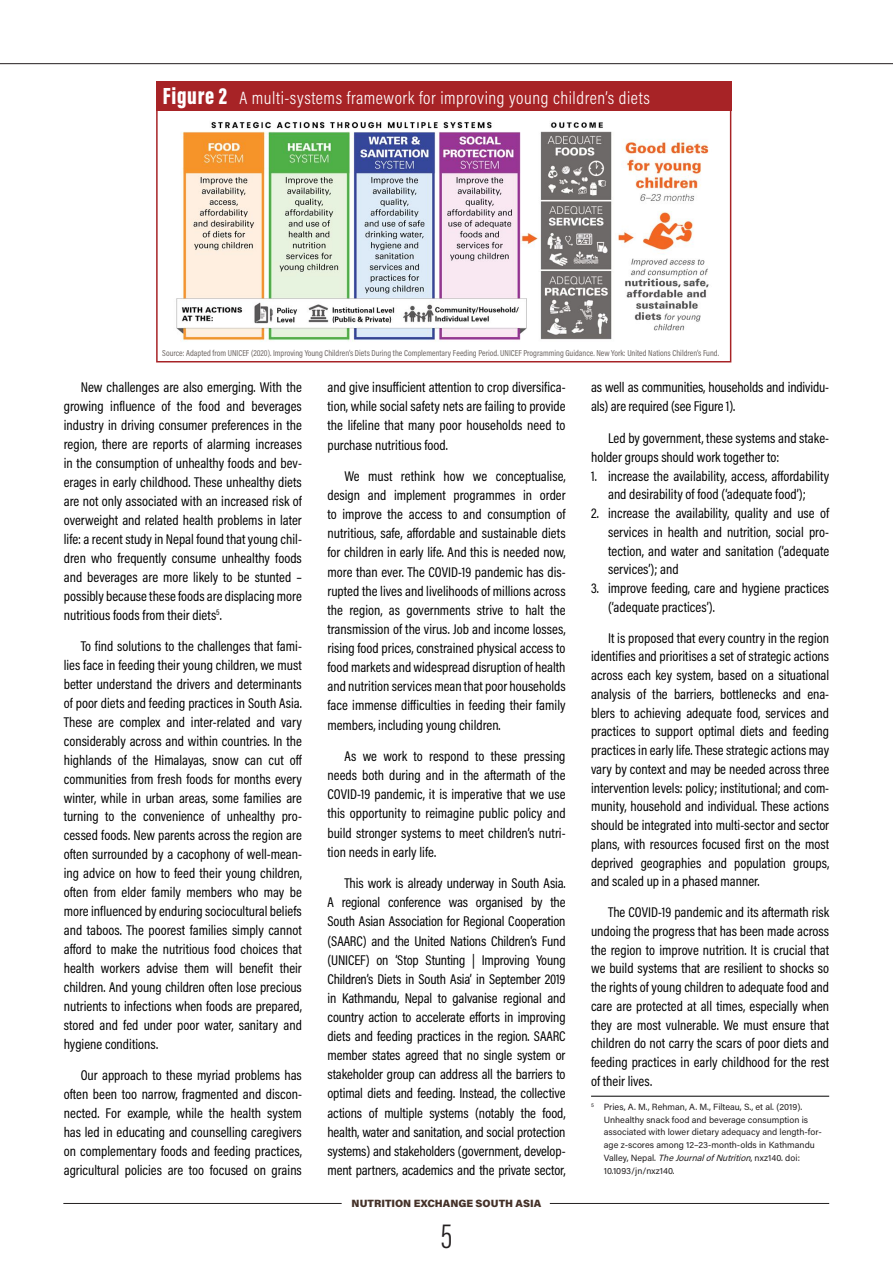
<style>
.page{position:relative;width:893px;height:1263px;background:#fff}
.page>*{position:absolute;margin:0;border:0;box-sizing:border-box;transform-origin:0 0}
.t1{font:300 36px "Acumin Pro Extra Cond";color:#231f20}
.t2{font:300 18px "Acumin Pro Cond";letter-spacing:.03em;color:#fff}
.t3{font:14.25px/18.9px "Acumin Pro Cond";color:#000;text-align:justify}
.t4{font:900 10.5px "Acumin Pro";color:#453229}
.t5{font:9px/12.8px "Acumin Pro";color:#231f20}
.t6{font:8.7px "Acumin Pro Cond";color:#6b6360}
.s1{font-family:"Acumin Pro Extra Cond";font-weight:900;font-size:24px}
.s2{font-style:italic}
</style>
<div class="page">
<hr style="left:0;top:63px;width:893px;height:1px;background:#231f20">
<img style="left:176px;top:121px;width:533px;height:221px">
<div style="left:156px;top:81px;width:575px;height:30px;background:#a72326"></div>
<hr style="left:591px;top:1096px;width:238px;height:1px;background:#000">
<div style="left:156px;top:81px;width:575px;height:281px;border:2px solid #a72326"></div>
<hr style="left:63px;top:1203px;width:279px;height:1px;background:#231f20">
<hr style="left:550px;top:1203px;width:279px;height:1px;background:#231f20">
<p class="t2" style="left:163px;top:86px;width:489px"><span class="s1">Figure 2</span> A multi-systems framework for improving young children’s diets</p>
<p class="t6" style="left:162px;top:347px;width:558px">Source: Adapted from UNICEF (2020). Improving Young Children’s Diets During the Complementary Feeding Period. UNICEF Programming Guidance. New York: United Nations Children’s Fund.</p>
<p class="t3" style="left:591px;top:378px;width:240px">as well as communities, households and individu&shy;als) are required (see Figure 1).</p>
<p class="t3" style="left:591px;top:429px;width:240px;text-indent:17px">Led by government, these systems and stake&shy;holder groups should work together to:</p>
<p class="t3" style="left:591px;top:466px;width:240px;text-align:center">1. increase the availability, access, affordability and desirability of food (‘adequate food’);</p>
<p class="t3" style="left:608px;top:504px;width:223px;text-indent:-17px">2. increase the availability, quality and use of services in health and nutrition, social pro&shy;tection, and water and sanitation (‘adequate services’); and</p>
<p class="t3" style="left:608px;top:579px;width:223px;text-indent:-17px">3. improve feeding, care and hygiene practices (‘adequate practices’).</p>
<p class="t3" style="left:591px;top:628px;width:240px;text-indent:17px">It is proposed that every country in the region identifies and prioritises a set of strategic actions across each key system, based on a situational analysis of the barriers, bottlenecks and ena&shy;blers to achieving adequate food, services and practices to support optimal diets and feeding practices in early life. These strategic actions may vary by context and may be needed across three intervention levels: policy; institutional; and com&shy;munity, household and individual. These actions should be integrated into multi-sector and sector plans, with resources focused first on the most deprived geographies and population groups, and scaled up in a phased manner.</p>
<p class="t3" style="left:591px;top:903px;width:240px;text-indent:17px">The COVID-19 pandemic and its aftermath risk undoing the progress that has been made across the region to improve nutrition. It is crucial that we build systems that are resilient to shocks so the rights of young children to adequate food and care are protected at all times, especially when they are most vulnerable. We must ensure that children do not carry the scars of poor diets and feeding practices in early childhood for the rest of their lives.</p>
<p class="t3" style="left:327px;top:377px;width:240px">and give insufficient attention to crop diversifica&shy;tion, while social safety nets are failing to provide the lifeline that many poor households need to purchase nutritious food.</p>
<p class="t3" style="left:327px;top:466px;width:240px;text-indent:17px">We must rethink how we conceptualise, design and implement programmes in order to improve the access to and consumption of nutritious, safe, affordable and sustainable diets for children in early life. And this is needed now, more than ever. The COVID-19 pandemic has dis&shy;rupted the lives and livelihoods of millions across the region, as governments strive to halt the transmission of the virus. Job and income losses, rising food prices, constrained physical access to food markets and widespread disruption of health and nutrition services mean that poor households face immense difficulties in feeding their family members, including young children.</p>
<p class="t3" style="left:327px;top:746px;width:240px;text-indent:17px">As we work to respond to these pressing needs both during and in the aftermath of the COVID-19 pandemic, it is imperative that we use this opportunity to reimagine public policy and build stronger systems to meet children’s nutri&shy;tion needs in early life.</p>
<p class="t3" style="left:327px;top:873px;width:240px;text-indent:17px">This work is already underway in South Asia.<br>A regional conference was organised by the South Asian Association for Regional Cooperation (SAARC) and the United Nations Children’s Fund (UNICEF) on ‘Stop Stunting | Improving Young Children’s Diets in South Asia’ in September 2019 in Kathmandu, Nepal to galvanise regional and country action to accelerate efforts in improving diets and feeding practices in the region. SAARC member states agreed that no single system or stakeholder group can address all the barriers to optimal diets and feeding. Instead, the collective actions of multiple systems (notably the food, health, water and sanitation, and social protection systems) and stakeholders (government, develop&shy;ment partners, academics and the private sector,</p>
<p class="t3" style="left:64px;top:377px;width:240px;text-indent:17px">New challenges are also emerging. With the growing influence of the food and beverages industry in driving consumer preferences in the region, there are reports of alarming increases in the consumption of unhealthy foods and bev&shy;erages in early childhood. These unhealthy diets are not only associated with an increased risk of overweight and related health problems in later life: a recent study in Nepal found that young chil&shy;dren who frequently consume unhealthy foods and beverages are more likely to be stunted – possibly because these foods are displacing more nutritious foods from their diets<sup>5</sup>.</p>
<p class="t3" style="left:64px;top:636px;width:240px;text-indent:17px">To find solutions to the challenges that fami&shy;lies face in feeding their young children, we must better understand the drivers and determinants of poor diets and feeding practices in South Asia.<br>These are complex and inter-related and vary considerably across and within countries. In the highlands of the Himalayas, snow can cut off communities from fresh foods for months every winter, while in urban areas, some families are turning to the convenience of unhealthy pro&shy;cessed foods. New parents across the region are often surrounded by a cacophony of well-mean&shy;ing advice on how to feed their young children, often from elder family members who may be more influenced by enduring sociocultural beliefs and taboos. The poorest families simply cannot afford to make the nutritious food choices that health workers advise them will benefit their children. And young children often lose precious nutrients to infections when foods are prepared, stored and fed under poor water, sanitary and hygiene conditions.</p>
<p class="t3" style="left:64px;top:1065px;width:240px;text-indent:17px">Our approach to these myriad problems has often been too narrow, fragmented and discon&shy;nected. For example, while the health system has led in educating and counselling caregivers on complementary foods and feeding practices, agricultural policies are too focused on grains</p>
<p class="t5" style="left:604px;top:1100px;width:220px;text-indent:-13px"><sup>5</sup> Pries, A. M., Rehman, A. M., Filteau, S., et al. (2019).<br>Unhealthy snack food and beverage consumption is associated with lower dietary adequacy and length-for&shy;age z-scores among 12–23-month-olds in Kathmandu Valley, Nepal. <span class="s2">TheJournalofNutrition</span>, nxz140. doi:<br>10.1093/jn/nxz140.</p>
<p class="t4" style="left:352px;top:1196px;width:191px">NUTRITION EXCHANGE SOUTH ASIA</p>
<h1 class="t1" style="left:441px;top:1215px;width:13px">5</h1>
</div>
